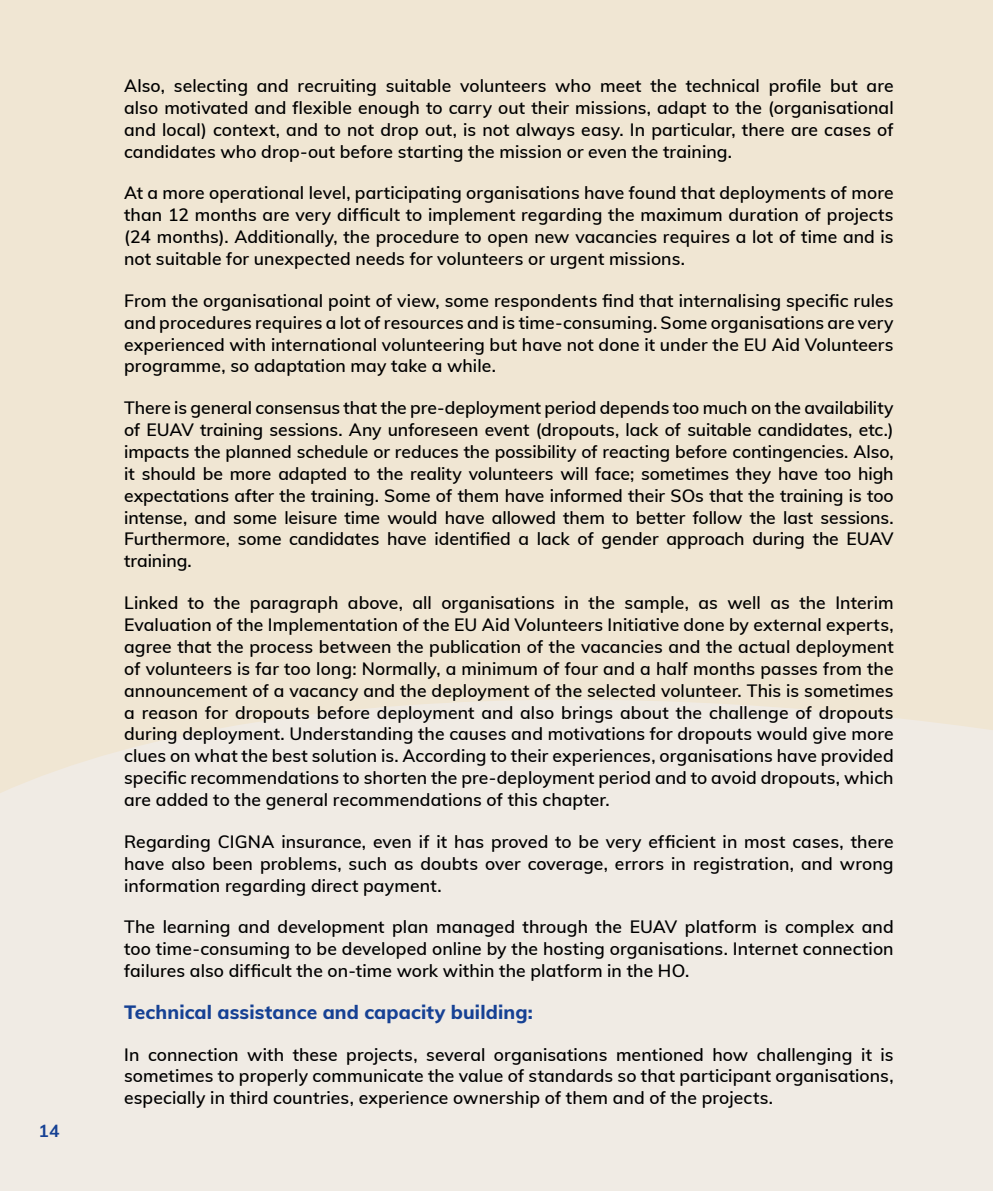
<style>
.page{position:relative;width:993px;height:1191px;background:#fff}
.page>*{position:absolute;margin:0;border:0;box-sizing:border-box;transform-origin:0 0}
.t1{font:800 19.25px "Muli";letter-spacing:.005em;color:#164194}
.t2{font:600 17.5px/21.9px "Muli";letter-spacing:.005em;color:#000;text-align:justify}
.t3{font:700 17.5px "Muli";color:#164194}
</style>
<div class="page">
<div style="left:0;top:0;width:992px;height:1191px;background:#f0e6d3"></div>
<div style="left:0;top:700px;width:992px;height:491px;background:#f0ebe4"></div>
<p class="t3" style="left:38px;top:1117px;width:23px">14</p>
<p class="t2" style="left:124px;top:74px;width:770px">Also, selecting and recruiting suitable volunteers who meet the technical profile but are also motivated and flexible enough to carry out their missions, adapt to the (organisational and local) context, and to not drop out, is not always easy. In particular, there are cases of candidates who drop-out before starting the mission or even the training.</p>
<p class="t2" style="left:124px;top:181px;width:770px">At a more operational level, participating organisations have found that deployments of more than 12 months are very difficult to implement regarding the maximum duration of projects (24 months). Additionally, the procedure to open new vacancies requires a lot of time and is not suitable for unexpected needs for volunteers or urgent missions.</p>
<p class="t2" style="left:124px;top:289px;width:770px">From the organisational point of view, some respondents find that internalising specific rules and procedures requires a lot of resources and is time-consuming. Some organisations are very experienced with international volunteering but have not done it under the EU Aid Volunteers programme, so adaptation may take a while.</p>
<p class="t2" style="left:124px;top:396px;width:770px">There is general consensus that the pre-deployment period depends too much on the availability of EUAV training sessions. Any unforeseen event (dropouts, lack of suitable candidates, etc.) impacts the planned schedule or reduces the possibility of reacting before contingencies. Also, it should be more adapted to the reality volunteers will face; sometimes they have too high expectations after the training. Some of them have informed their SOs that the training is too intense, and some leisure time would have allowed them to better follow the last sessions.<br>Furthermore, some candidates have identified a lack of gender approach during the EUAV training.</p>
<p class="t2" style="left:124px;top:591px;width:770px">Linked to the paragraph above, all organisations in the sample, as well as the Interim Evaluation of the Implementation of the EU Aid Volunteers Initiative done by external experts, agree that the process between the publication of the vacancies and the actual deployment of volunteers is far too long: Normally, a minimum of four and a half months passes from the announcement of a vacancy and the deployment of the selected volunteer. This is sometimes a reason for dropouts before deployment and also brings about the challenge of dropouts during deployment. Understanding the causes and motivations for dropouts would give more clues on what the best solution is. According to their experiences, organisations have provided specific recommendations to shorten the pre-deployment period and to avoid dropouts, which are added to the general recommendations of this chapter.</p>
<p class="t2" style="left:124px;top:829px;width:770px">Regarding CIGNA insurance, even if it has proved to be very efficient in most cases, there have also been problems, such as doubts over coverage, errors in registration, and wrong information regarding direct payment.</p>
<p class="t2" style="left:124px;top:915px;width:770px">The learning and development plan managed through the EUAV platform is complex and too time-consuming to be developed online by the hosting organisations. Internet connection failures also difficult the on-time work within the platform in the HO.</p>
<p class="t1" style="left:124px;top:997px;width:410px">Technical assistance and capacity building:</p>
<p class="t2" style="left:124px;top:1042px;width:770px">In connection with these projects, several organisations mentioned how challenging it is sometimes to properly communicate the value of standards so that participant organisations, especially in third countries, experience ownership of them and of the projects.</p>
</div>
